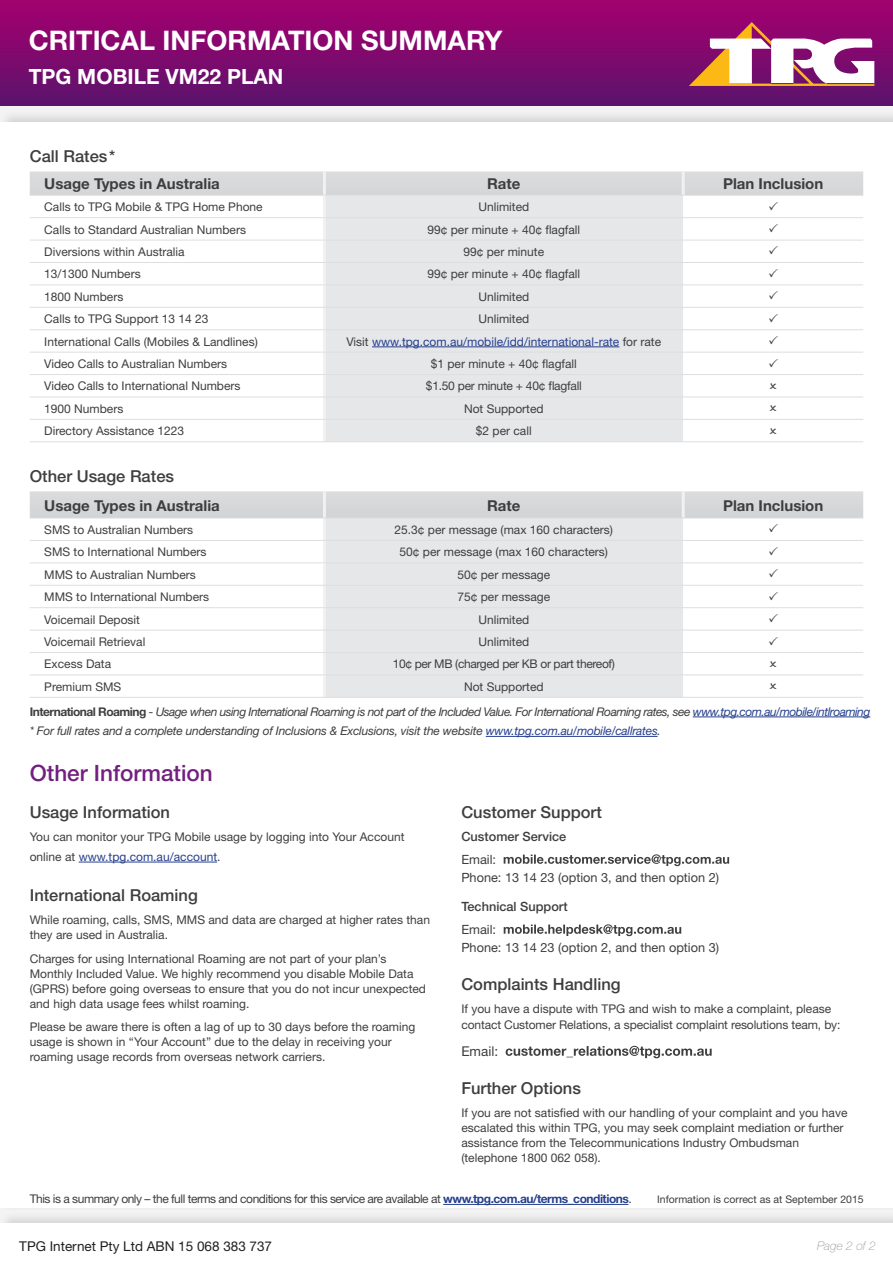
<style>
.page{position:relative;width:893px;height:1263px;background:#fff}
.page>*{position:absolute;margin:0;border:0;box-sizing:border-box;transform-origin:0 0}
.t1{font:700 27px "Helvetica Neue LT";color:#fff}
.Heading_1{font:500 22.5px "Helvetica Neue LT";color:#721f7f}
.t2{font:700 21px "Helvetica Neue LT";color:#fff}
.No_Spacing{font:500 16.5px "Helvetica Neue LT";color:#3e3e3f}
.Heading_1-2{font:500 16.5px "Helvetica Neue LT";color:#3e3e3f}
.t3{font:700 15px "Helvetica Neue";color:#3e3e3f}
.t4{font:13.5px "Helvetica Neue LT";color:#231f20}
.No_Spacing-2{font:13.5px "Helvetica Neue LT";color:#3e3e3f}
.No_Spacing-3{font:12.75px "Helvetica Neue LT";color:#3e3e3f}
.No_Spacing-4{font:500 12.75px "Helvetica Neue LT";color:#3e3e3f}
.List_Paragraph{font:12px/15px "Helvetica Neue LT";color:#3e3e3f}
.t5{font:12px "Helvetica Neue";color:#3e3e3f}
.List_Paragraph-2{font:italic 12px "Helvetica Neue LT";letter-spacing:-.045em;color:#3e3e3f}
.No_Spacing-5{font:12px/16.2px "Helvetica Neue LT";letter-spacing:-.01em;color:#3e3e3f}
.List_Paragraph-3{font:italic 12px "Helvetica Neue LT";letter-spacing:-.02em;color:#3e3e3f}
.No_Spacing-6{font:12px "Helvetica Neue LT";letter-spacing:-.04em;color:#3e3e3f}
.t6{font:12px "Helvetica Neue";color:#253f8e}
.t7{font:12px "Helvetica Neue";letter-spacing:-.03em;color:#3e3e3f}
.t8{font:12px "Helvetica Neue";letter-spacing:-.02em;color:#3e3e3f}
.t9{font:italic 100 12px "Helvetica Neue LT";color:#939598}
.t10{font:10.5px "Helvetica Neue LT";color:#3e3e3f}
.s1{color:#3e3e3f}
.s2{font-weight:700;font-style:normal}
.s3{color:#253f8e}
.s4{font-weight:700;color:#253f8e}
</style>
<div class="page">
<div style="left:0;top:1211px;width:893px;height:52px;background:#231f20;opacity:.15"></div>
<div style="left:0;top:1223px;width:893px;height:40px;background:#fff"></div>
<div style="left:0;top:0;width:893px;height:106px;background:linear-gradient(to bottom,#a5006e,#5c136d)"></div>
<svg style="left:689px;top:22px;width:185px;height:64px"></svg>
<hr style="left:443px;top:1204px;width:185px;height:1px;background:#253f8e">
<hr style="left:79px;top:862px;width:138px;height:1px;background:#253f8e">
<svg style="left:504px;top:854px;width:225px;height:12px"></svg>
<svg style="left:506px;top:1046px;width:206px;height:12px"></svg>
<svg style="left:504px;top:924px;width:177px;height:12px"></svg>
<hr style="left:30px;top:697px;width:294px;height:1px;background:#dddee0">
<hr style="left:324px;top:697px;width:359px;height:1px;background:#dddee0">
<hr style="left:683px;top:697px;width:180px;height:1px;background:#dddee0">
<hr style="left:693px;top:716px;width:177px;height:1px;background:#253f8e">
<hr style="left:486px;top:736px;width:172px;height:1px;background:#253f8e">
<svg style="left:30px;top:172px;width:833px;height:270px"></svg>
<svg style="left:30px;top:491px;width:833px;height:206px"></svg>
<h1 class="t1" style="left:29px;top:23px;width:475px">CRITICAL INFORMATION SUMMARY</h1>
<h3 class="t2" style="left:29px;top:63px;width:256px">TPG MOBILE VM22 PLAN</h3>
<p class="Heading_1-2" style="left:30px;top:146px;width:87px">Call Rates *</p>
<p class="t3" style="left:44px;top:175px;width:177px">Usage Types in Australia</p>
<p class="t3" style="left:487px;top:175px;width:35px">Rate</p>
<p class="t3" style="left:723px;top:175px;width:102px">Plan Inclusion</p>
<p class="t5" style="left:44px;top:200px;width:220px">Calls to TPG Mobile &amp; TPG Home Phone</p>
<p class="t5" style="left:478px;top:200px;width:52px">Unlimited</p>
<p class="t5" style="left:44px;top:222px;width:203px">Calls to Standard Australian Numbers</p>
<p class="t5" style="left:427px;top:222px;width:154px">99¢ per minute + 40¢ flagfall</p>
<p class="t5" style="left:44px;top:245px;width:142px">Diversions within Australia</p>
<p class="t5" style="left:463px;top:245px;width:82px">99¢ per minute</p>
<p class="t5" style="left:44px;top:267px;width:98px">13/1300 Numbers</p>
<p class="t5" style="left:427px;top:267px;width:154px">99¢ per minute + 40¢ flagfall</p>
<p class="t5" style="left:44px;top:289px;width:81px">1800 Numbers</p>
<p class="t5" style="left:478px;top:289px;width:52px">Unlimited</p>
<p class="t5" style="left:44px;top:312px;width:166px">Calls to TPG Support 13 14 23</p>
<p class="t5" style="left:478px;top:312px;width:52px">Unlimited</p>
<p class="t5" style="left:44px;top:334px;width:215px">International Calls (Mobiles &amp; Landlines)</p>
<p class="t6" style="left:346px;top:334px;width:316px"><span class="s1">Visit</span> www.tpg.com.au/mobile/idd/international-rate <span class="s1">for rate</span></p>
<p class="t5" style="left:44px;top:357px;width:184px">Video Calls to Australian Numbers</p>
<p class="t5" style="left:431px;top:357px;width:148px">$1 per minute + 40¢ flagfall</p>
<p class="t5" style="left:44px;top:379px;width:198px">Video Calls to International Numbers</p>
<p class="t8" style="left:426px;top:379px;width:157px">$1.50 per minute + 40¢ flagfall</p>
<p class="t5" style="left:44px;top:401px;width:81px">1900 Numbers</p>
<p class="t5" style="left:464px;top:401px;width:81px">Not Supported</p>
<p class="t5" style="left:44px;top:424px;width:142px">Directory Assistance 1223</p>
<p class="t5" style="left:476px;top:424px;width:57px">$2 per call</p>
<p class="Heading_1-2" style="left:30px;top:466px;width:146px">Other Usage Rates</p>
<p class="t3" style="left:44px;top:496px;width:177px">Usage Types in Australia</p>
<p class="t3" style="left:487px;top:496px;width:35px">Rate</p>
<p class="t3" style="left:723px;top:496px;width:102px">Plan Inclusion</p>
<p class="t5" style="left:44px;top:522px;width:150px">SMS to Australian Numbers</p>
<p class="t5" style="left:395px;top:522px;width:220px">25.3¢ per message (max 160 characters)</p>
<p class="t5" style="left:44px;top:545px;width:164px">SMS to International Numbers</p>
<p class="t5" style="left:400px;top:545px;width:210px">50¢ per message (max 160 characters)</p>
<p class="t5" style="left:44px;top:567px;width:153px">MMS to Australian Numbers</p>
<p class="t5" style="left:457px;top:567px;width:94px">50¢ per message</p>
<p class="t5" style="left:44px;top:590px;width:166px">MMS to International Numbers</p>
<p class="t5" style="left:457px;top:590px;width:94px">75¢ per message</p>
<p class="t5" style="left:44px;top:612px;width:97px">Voicemail Deposit</p>
<p class="t5" style="left:478px;top:612px;width:52px">Unlimited</p>
<p class="t5" style="left:44px;top:635px;width:103px">Voicemail Retrieval</p>
<p class="t5" style="left:478px;top:635px;width:52px">Unlimited</p>
<p class="t5" style="left:44px;top:657px;width:68px">Excess Data</p>
<p class="t7" style="left:393px;top:657px;width:224px">10¢ per MB (charged per KB or part thereof)</p>
<p class="t5" style="left:44px;top:679px;width:79px">Premium SMS</p>
<p class="t5" style="left:464px;top:679px;width:81px">Not Supported</p>
<p class="List_Paragraph-2" style="left:30px;top:704px;width:842px"><span class="s2">International Roaming</span> - Usage when using International Roaming is not part of the Included Value. For International Roaming rates, see <span class="s3">www.tpg.com.au/mobile/intlroaming</span></p>
<p class="List_Paragraph-3" style="left:30px;top:724px;width:633px">* For full rates and a complete understanding of Inclusions &amp; Exclusions, visit the website <span class="s3">www.tpg.com.au/mobile/callrates</span>.</p>
<p class="Heading_1" style="left:30px;top:760px;width:184px">Other Information</p>
<p class="Heading_1-2" style="left:30px;top:802px;width:142px">Usage Information</p>
<p class="List_Paragraph" style="left:30px;top:827px;width:376px;line-height:19.8px">You can monitor your TPG Mobile usage by logging into Your Account online at <span class="s3">www.tpg.com.au/account</span>.</p>
<p class="No_Spacing" style="left:30px;top:885px;width:170px">International Roaming</p>
<p class="List_Paragraph" style="left:30px;top:912px;width:402px">While roaming, calls, SMS, MMS and data are charged at higher rates than they are used in Australia.</p>
<p class="List_Paragraph" style="left:30px;top:951px;width:398px">Charges for using International Roaming are not part of your plan’s Monthly Included Value. We highly recommend you disable Mobile Data (GPRS) before going overseas to ensure that you do not incur unexpected and high data usage fees whilst roaming.</p>
<p class="List_Paragraph" style="left:30px;top:1019px;width:387px">Please be aware there is often a lag of up to 30 days before the roaming usage is shown in “Your Account” due to the delay in receiving your roaming usage records from overseas network carriers.</p>
<p class="No_Spacing" style="left:461px;top:802px;width:142px">Customer Support</p>
<p class="No_Spacing-4" style="left:461px;top:829px;width:106px">Customer Service</p>
<p class="No_Spacing-3" style="left:461px;top:851px;width:36px">Email:</p>
<p class="No_Spacing-3" style="left:461px;top:869px;width:259px">Phone: 13 14 23 (option 3, and then option 2)</p>
<p class="No_Spacing-4" style="left:461px;top:899px;width:108px">Technical Support</p>
<p class="No_Spacing-3" style="left:461px;top:921px;width:36px">Email:</p>
<p class="No_Spacing-3" style="left:461px;top:939px;width:259px">Phone: 13 14 23 (option 2, and then option 3)</p>
<p class="No_Spacing" style="left:461px;top:974px;width:161px">Complaints Handling</p>
<p class="No_Spacing-5" style="left:461px;top:1000px;width:381px">If you have a dispute with TPG and wish to make a complaint, please contact Customer Relations, a specialist complaint resolutions team, by:</p>
<p class="No_Spacing-2" style="left:461px;top:1043px;width:38px">Email:</p>
<p class="No_Spacing" style="left:461px;top:1078px;width:121px">Further Options</p>
<p class="List_Paragraph" style="left:461px;top:1105px;width:388px">If you are not satisfied with our handling of your complaint and you have escalated this within TPG, you may seek complaint mediation or further assistance from the Telecommunications Industry Ombudsman (telephone 1800 062 058).</p>
<p class="No_Spacing-6" style="left:30px;top:1192px;width:603px">This is a summary only – the full terms and conditions for this service are available at <span class="s4">www.tpg.com.au/terms_conditions</span>.</p>
<p class="t10" style="left:657px;top:1193px;width:208px">Information is correct as at September 2015</p>
<p class="t4" style="left:19px;top:1238px;width:254px">TPG Internet Pty Ltd ABN 15 068 383 737</p>
<p class="t9" style="left:817px;top:1238px;width:60px">Page 2 of 2</p>
</div>
